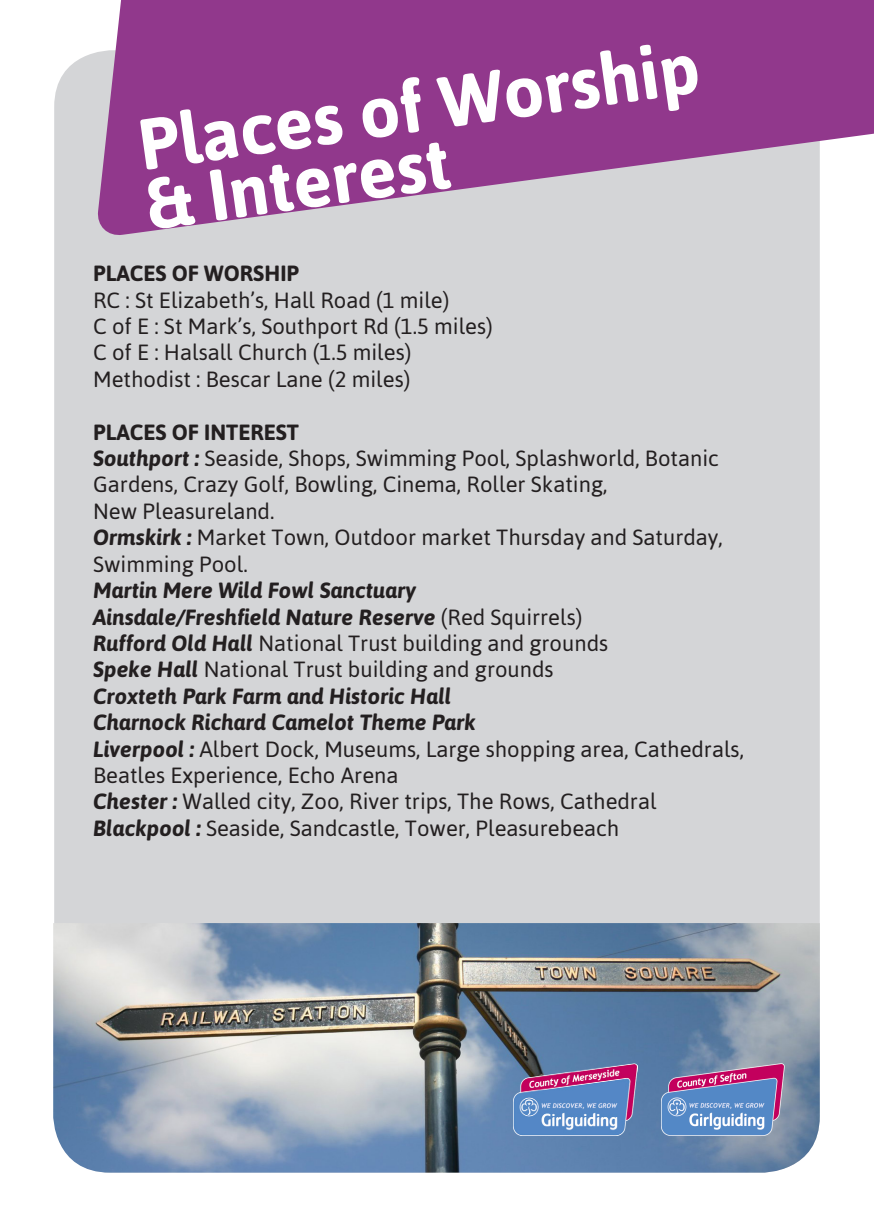
<style>
.page{position:relative;width:874px;height:1225px;background:#fff}
.page>*{position:absolute;margin:0;border:0;box-sizing:border-box;transform-origin:0 0}
.t1{font:700 72px "Asap";color:#fff}
.t2{font:22px "Asap";color:#231f20}
.t3{font:italic 700 22px "Asap";color:#231f20}
.t4{font:700 22px "Asap";color:#231f20}
.s1{font-weight:700;font-style:italic}
.s2{font-weight:400;font-style:normal}
</style>
<div class="page">
<div style="left:54px;top:50px;width:765px;height:1122px;background:#d4d5d7;border-radius:57px"></div>
<svg style="left:96px;top:0;width:777px;height:237px;fill:#91388c"></svg>
<img style="left:53px;top:923px;width:766px;height:249px">
<img style="left:660px;top:1063px;width:124px;height:73px">
<img style="left:513px;top:1064px;width:124px;height:72px">
<p class="t1" style="left:133px;top:104px;width:567px;rotate:-8deg">Places of Worship</p>
<p class="t1" style="left:141px;top:163px;width:307px;rotate:-8deg">&amp; Interest</p>
<p class="t4" style="left:93px;top:261px;width:207px">PLACES OF WORSHIP</p>
<p class="t2" style="left:93px;top:287px;width:357px">RC : St Elizabeth’s, Hall Road (1 mile)</p>
<p class="t2" style="left:93px;top:313px;width:401px">C of E : St Mark’s, Southport Rd (1.5 miles)</p>
<p class="t2" style="left:93px;top:340px;width:319px">C of E : Halsall Church (1.5 miles)</p>
<p class="t2" style="left:93px;top:366px;width:318px">Methodist : Bescar Lane (2 miles)</p>
<p class="t4" style="left:93px;top:419px;width:207px">PLACES OF INTEREST</p>
<p class="t2" style="left:93px;top:445px;width:627px"><span class="s1">Southport :</span> Seaside, Shops, Swimming Pool, Splashworld, Botanic</p>
<p class="t2" style="left:93px;top:472px;width:515px">Gardens, Crazy Golf, Bowling, Cinema, Roller Skating,</p>
<p class="t2" style="left:93px;top:498px;width:183px">New Pleasureland.</p>
<p class="t2" style="left:93px;top:525px;width:631px"><span class="s1">Ormskirk :</span> Market Town, Outdoor market Thursday and Saturday,</p>
<p class="t2" style="left:93px;top:551px;width:156px">Swimming Pool.</p>
<p class="t3" style="left:93px;top:577px;width:324px">Martin Mere Wild Fowl Sanctuary</p>
<p class="t3" style="left:93px;top:604px;width:490px">Ainsdale/Freshfield Nature Reserve <span class="s2">(Red Squirrels)</span></p>
<p class="t2" style="left:93px;top:630px;width:516px"><span class="s1">Rufford Old Hall</span> National Trust building and grounds</p>
<p class="t2" style="left:93px;top:657px;width:462px"><span class="s1">Speke Hall</span> National Trust building and grounds</p>
<p class="t3" style="left:93px;top:683px;width:359px">Croxteth Park Farm and Historic Hall</p>
<p class="t3" style="left:93px;top:709px;width:384px">Charnock Richard Camelot Theme Park</p>
<p class="t2" style="left:93px;top:736px;width:652px"><span class="s1">Liverpool :</span> Albert Dock, Museums, Large shopping area, Cathedrals,</p>
<p class="t2" style="left:93px;top:762px;width:307px">Beatles Experience, Echo Arena</p>
<p class="t2" style="left:93px;top:789px;width:564px"><span class="s1">Chester :</span> Walled city, Zoo, River trips, The Rows, Cathedral</p>
<p class="t2" style="left:93px;top:815px;width:527px"><span class="s1">Blackpool :</span> Seaside, Sandcastle, Tower, Pleasurebeach</p>
</div>
